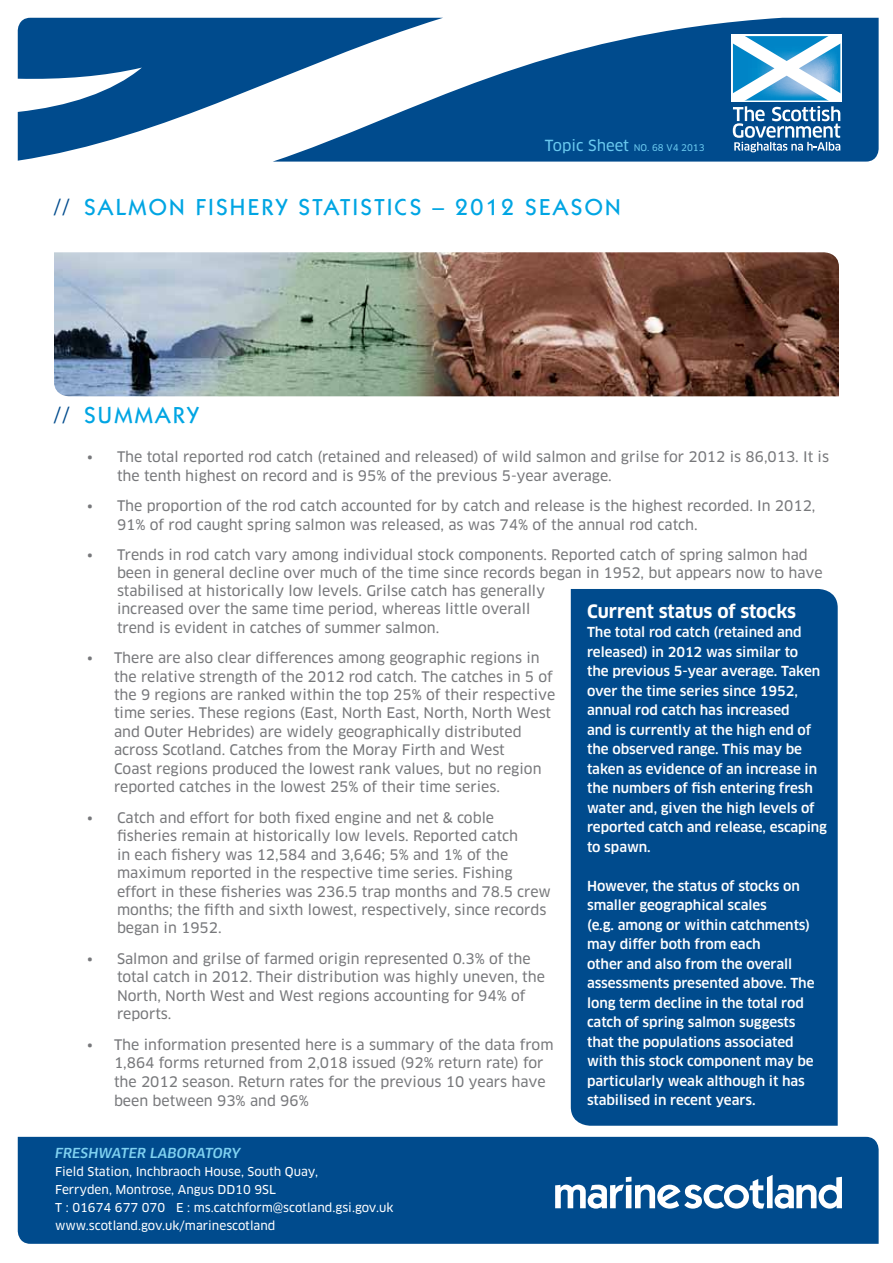
<style>
.page{position:relative;width:893px;height:1263px;background:#fff}
.page>*{position:absolute;margin:0;border:0;box-sizing:border-box;transform-origin:0 0}
.t1{font:500 23.25px "ITC Kabel Std";letter-spacing:.1em;color:#00a5e3}
.t2{font:700 18px "Clan OT";color:#fff}
.t3{font:14.25px/18.5px "Clan OT News";color:#77787b}
.t4{font:500 13.5px/19.5px "Clan OT";letter-spacing:-.005em;color:#fff}
.t5{font:italic 500 13.5px "Clan OT";color:#80d2f1}
.t6{font:12px/18px "Clan OT News";color:#fff}
.t7{font:9px "Clan OT News";color:#6ac9ef}
.s1{font-size:15px}
.s2{color:#004b8d}
</style>
<div class="page">
<div style="left:571px;top:589px;width:267px;height:537px;background:#004b8d"></div>
<svg style="left:18px;top:18px;width:861px;height:144px;fill:#004b8d"></svg>
<div style="left:18px;top:1137px;width:861px;height:107px;background:#004b8d"></div>
<svg style="left:555px;top:1175px;width:287px;height:33px"></svg>
<img style="left:54px;top:252px;width:785px;height:144px">
<svg style="left:732px;top:35px;width:109px;height:117px"></svg>
<p class="t7" style="left:545px;top:142px;width:161px"><span class="s1">Topic Sheet</span> no. 68 v4 2013</p>
<h1 class="t1" style="left:54px;top:193px;width:568px"><span class="s2">//</span> SALMON FISHERY STATISTICS – 2012 SEASON</h1>
<h1 class="t1" style="left:54px;top:401px;width:146px"><span class="s2">//</span> SUMMARY</h1>
<p class="t3" style="left:117px;top:448px;width:714px;text-indent:-30px">• The total reported rod catch (retained and released) of wild salmon and grilse for 2012 is 86,013. It is the tenth highest on record and is 95% of the previous 5-year average.</p>
<p class="t3" style="left:117px;top:497px;width:700px;text-indent:-30px">• The proportion of the rod catch accounted for by catch and release is the highest recorded. In 2012,<br>91% of rod caught spring salmon was released, as was 74% of the annual rod catch.</p>
<p class="t3" style="left:117px;top:546px;width:707px;text-indent:-30px">• Trends in rod catch vary among individual stock components. Reported catch of spring salmon had been in general decline over much of the time since records began in 1952, but appears now to have</p>
<p class="t2" style="left:587px;top:601px;width:211px">Current status of stocks</p>
<p class="t4" style="left:587px;top:623px;width:241px">The total rod catch (retained and released) in 2012 was similar to<br>the previous 5-year average. Taken over the time series since 1952, annual rod catch has increased<br>and is currently at the high end of the observed range. This may be taken as evidence of an increase in the numbers of fish entering fresh water and, given the high levels of reported catch and release, escaping to spawn.</p>
<p class="t4" style="left:587px;top:876px;width:229px">However, the status of stocks on smaller geographical scales<br>(e.g. among or within catchments) may differ both from each<br>other and also from the overall assessments presented above. The long term decline in the total rod catch of spring salmon suggests that the populations associated with this stock component may be particularly weak although it has stabilised in recent years.</p>
<p class="t3" style="left:117px;top:581px;width:430px">stabilised at historically low levels. Grilse catch has generally increased over the same time period, whereas little overall trend is evident in catches of summer salmon.</p>
<p class="t3" style="left:114px;top:649px;width:443px;text-indent:-27px">• There are also clear differences among geographic regions in the relative strength of the 2012 rod catch. The catches in 5 of the 9 regions are ranked within the top 25% of their respective time series. These regions (East, North East, North, North West and Outer Hebrides) are widely geographically distributed across Scotland. Catches from the Moray Firth and West<br>Coast regions produced the lowest rank values, but no region reported catches in the lowest 25% of their time series.</p>
<p class="t3" style="left:117px;top:808px;width:435px;text-indent:-30px">• Catch and effort for both fixed engine and net &amp; coble fisheries remain at historically low levels. Reported catch<br>in each fishery was 12,584 and 3,646; 5% and 1% of the maximum reported in the respective time series. Fishing effort in these fisheries was 236.5 trap months and 78.5 crew months; the fifth and sixth lowest, respectively, since records began in 1952.</p>
<p class="t3" style="left:117px;top:949px;width:429px;text-indent:-30px">• Salmon and grilse of farmed origin represented 0.3% of the total catch in 2012. Their distribution was highly uneven, the North, North West and West regions accounting for 94% of reports.</p>
<p class="t3" style="left:114px;top:1035px;width:441px;text-indent:-27px">• The information presented here is a summary of the data from 1,864 forms returned from 2,018 issued (92% return rate) for the 2012 season. Return rates for the previous 10 years have been between 93% and 96%</p>
<p class="t5" style="left:55px;top:1145px;width:187px">FRESHWATER LABORATORY</p>
<p class="t6" style="left:55px;top:1163px;width:340px">Field Station, Inchbraoch House, South Quay,<br>Ferryden, Montrose, Angus DD10 9SL<br>T : 01674 677 070 E : ms.catchform@scotland.gsi.gov.uk www.scotland.gov.uk/marinescotland</p>
</div>
